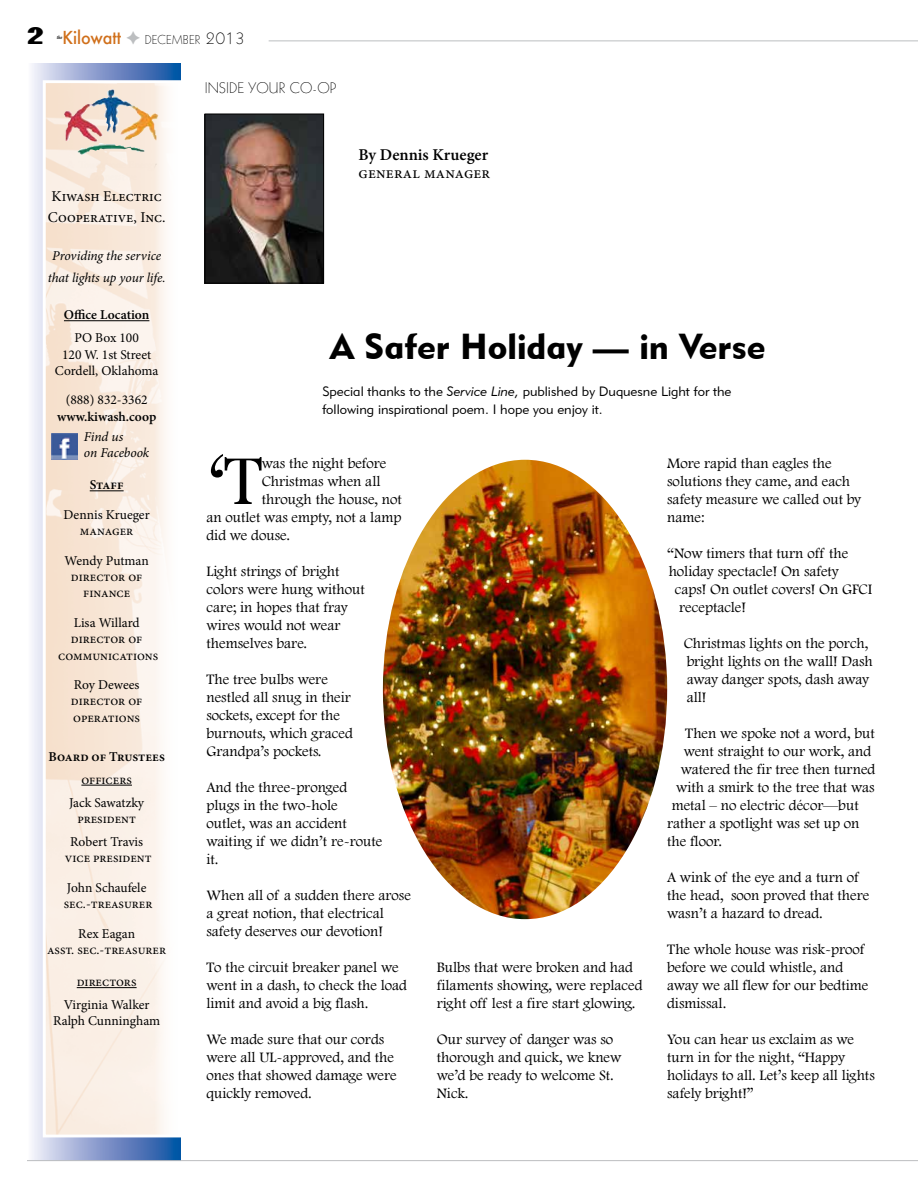
<style>
.page{position:relative;width:918px;height:1188px;background:#fff}
.page>*{position:absolute;margin:0;border:0;box-sizing:border-box;transform-origin:0 0}
.t1{font:72.6px "Footlight MT Light";color:#000}
.t2{font:36px "Geometric 415 BT Black A";color:#000}
.t3{font:24px "Geometric";color:#000}
.t4{font:500 17.55px "Futura";color:#d06f1a;scale:.92 1}
.t5{font:600 16.5px "Minion Pro";color:#000}
.t6{font:16.5px "Minion Pro";letter-spacing:.01em;color:#000}
.t7{font:15px/18px "Footlight MT Light";color:#000}
.t8{font:15px/21.6px "Minion Pro";color:#000}
.t9{font:15px "Geometric 231 BT Light C";color:#000}
.t10{font:13.5px/16.2px "Minion Pro";color:#000;text-align:center}
.t11{font:13.5px/18px "Geometric 415 BT Lite A";color:#000}
.t12{font:italic 13.5px/21.6px "Minion Pro";letter-spacing:-.01em;color:#000;text-align:center}
.t13{font:600 13.5px "Minion Pro";color:#000}
.t14{font:12.6px "Geometric 231 BT Light C";color:#000}
.t15{font:italic 700 condensed 5.1px "Minion Pro";color:#000;scale:.92 1}
.s1{font-size:18px}
.s2{font-family:"Geometric 415 BT Lite Italic A"}
</style>
<div class="page">
<svg style="left:32px;top:63px;width:149px;height:1097px"></svg>
<div style="left:43px;top:80px;width:147px;height:1057px;background:#fff"></div>
<hr style="left:269px;top:40px;width:649px;height:1px;background:#bcbec0">
<hr style="left:27px;top:1160px;width:891px;height:1px;background:#bcbec0">
<img style="left:207px;top:116px;width:115px;height:166px">
<div style="left:205px;top:114px;width:119px;height:170px;border:1px solid #000"></div>
<img style="left:47px;top:85px;width:119px;height:1048px">
<div style="left:44px;top:82px;width:137px;height:1054px;border:2px solid #fff"></div>
<hr style="left:64px;top:320px;width:85px;height:1px;background:#000">
<hr style="left:90px;top:490px;width:34px;height:1px;background:#000">
<hr style="left:81px;top:785px;width:51px;height:1px;background:#000">
<hr style="left:77px;top:987px;width:60px;height:1px;background:#000">
<img style="left:64px;top:90px;width:47px;height:52px">
<img style="left:51px;top:434px;width:26px;height:26px">
<img style="left:383px;top:460px;width:284px;height:459px">
<h3 class="t3" style="left:27px;top:25px;width:18px">2</h3>
<p class="t15" style="left:57px;top:34px;width:8px">the</p>
<p class="t4" style="left:62px;top:26px;width:65px">Kilowatt</p>
<p class="t14" style="left:145px;top:32px;width:102px">DECEMBER <span class="s1">2013</span></p>
<p class="t9" style="left:205px;top:78px;width:133px">I NSI DE YOUR CO-OP</p>
<p class="t5" style="left:359px;top:144px;width:131px">By Dennis Krueger</p>
<p class="t6" style="left:359px;top:162px;width:133px">general manager</p>
<p class="t8" style="left:48px;top:185px;width:119px">Kiwash Electric<br>Cooperative, Inc.</p>
<p class="t12" style="left:48px;top:245px;width:119px">Providing the service that lights up your life.</p>
<p class="t13" style="left:64px;top:306px;width:87px">Office Location</p>
<p class="t10" style="left:55px;top:330px;width:105px">PO Box 100<br>120 W. 1st Street<br>Cordell, Oklahoma</p>
<p class="t10" style="left:66px;top:392px;width:84px">(888) 832-3362</p>
<p class="t13" style="left:57px;top:407px;width:101px">www.kiwash.coop</p>
<p class="t12" style="left:84px;top:428px;width:67px;line-height:16.2px;text-align:left">Find us<br>on Facebook</p>
<p class="t13" style="left:90px;top:476px;width:35px">Staff</p>
<p class="t10" style="left:64px;top:507px;width:88px">Dennis Krueger manager</p>
<p class="t10" style="left:65px;top:553px;width:86px">Wendy Putman director of finance</p>
<p class="t10" style="left:58px;top:615px;width:102px">Lisa Willard director of communications</p>
<p class="t10" style="left:71px;top:677px;width:73px;text-align:left">Roy Dewees director of operations</p>
<p class="t13" style="left:48px;top:747px;width:118px">Board of Trustees</p>
<p class="t10" style="left:69px;top:768px;width:76px;line-height:23px">officers<br>Jack Sawatzky</p>
<p class="t10" style="left:70px;top:807px;width:75px;line-height:23px">president<br>Robert Travis</p>
<p class="t10" style="left:65px;top:850px;width:88px">vice president</p>
<p class="t10" style="left:64px;top:879px;width:90px;text-align:left">John Schaufele sec.-treasurer</p>
<p class="t10" style="left:47px;top:925px;width:121px">Rex Eagan<br>asst. sec.-treasurer</p>
<p class="t10" style="left:64px;top:971px;width:87px;line-height:23px">directors<br>Virginia Walker</p>
<p class="t10" style="left:53px;top:1013px;width:109px">Ralph Cunningham</p>
<h2 class="t2" style="left:330px;top:325px;width:437px">A Safer Holiday — in Verse</h2>
<p class="t11" style="left:322px;top:382px;width:411px">Special thanks to the <span class="s2">Service Line,</span> published by Duquesne Light for the following inspirational poem. I hope you enjoy it.</p>
<h1 class="t1" style="left:206px;top:438px;width:57px">‘T</h1>
<p class="t7" style="left:262px;top:454px;width:126px">was the night before</p>
<p class="t7" style="left:262px;top:472px;width:120px">Christmas when all</p>
<p class="t7" style="left:262px;top:490px;width:142px">through the house, not</p>
<p class="t7" style="left:206px;top:508px;width:196px">an outlet was empty, not a lamp</p>
<p class="t7" style="left:206px;top:526px;width:85px">did we douse.</p>
<p class="t7" style="left:206px;top:562px;width:160px">Light strings of bright colors were hung without care; in hopes that fray wires would not wear themselves bare.</p>
<p class="t7" style="left:206px;top:670px;width:148px">The tree bulbs were nestled all snug in their sockets, except for the burnouts, which graced<br>Grandpa’s pockets.</p>
<p class="t7" style="left:206px;top:778px;width:178px">And the three-pronged plugs in the two-hole<br>outlet, was an accident waiting if we didn’t re-route it.</p>
<p class="t7" style="left:206px;top:886px;width:206px">When all of a sudden there arose a great notion, that electrical safety deserves our devotion!</p>
<p class="t7" style="left:206px;top:958px;width:202px">To the circuit breaker panel we went in a dash, to check the load limit and avoid a big flash.</p>
<p class="t7" style="left:206px;top:1030px;width:192px">We made sure that our cords were all UL-approved, and the ones that showed damage were quickly removed.</p>
<p class="t7" style="left:437px;top:958px;width:207px">Bulbs that were broken and had filaments showing, were replaced right off lest a fire start glowing.</p>
<p class="t7" style="left:437px;top:1030px;width:186px">Our survey of danger was so thorough and quick, we knew we’d be ready to welcome St.<br>Nick.</p>
<p class="t7" style="left:667px;top:454px;width:196px">More rapid than eagles the solutions they came, and each safety measure we called out by name:</p>
<p class="t7" style="left:667px;top:544px;width:183px">“Now timers that turn off the</p>
<p class="t7" style="left:669px;top:562px;width:172px">holiday spectacle! On safety</p>
<p class="t7" style="left:675px;top:580px;width:199px">caps! On outlet covers! On GFCI</p>
<p class="t7" style="left:679px;top:598px;width:68px">receptacle!</p>
<p class="t7" style="left:684px;top:634px;width:191px">Christmas lights on the porch, bright lights on the wall! Dash away danger spots, dash away all!</p>
<p class="t7" style="left:685px;top:724px;width:191px">Then we spoke not a word, but</p>
<p class="t7" style="left:684px;top:742px;width:189px">went straight to our work, and</p>
<p class="t7" style="left:681px;top:760px;width:196px">watered the fir tree then turned</p>
<p class="t7" style="left:676px;top:778px;width:200px">with a smirk to the tree that was</p>
<p class="t7" style="left:672px;top:796px;width:189px">metal – no electric décor—but</p>
<p class="t7" style="left:667px;top:814px;width:194px">rather a spotlight was set up on</p>
<p class="t7" style="left:667px;top:832px;width:56px">the floor.</p>
<p class="t7" style="left:667px;top:868px;width:204px">A wink of the eye and a turn of the head, soon proved that there wasn’t a hazard to dread.</p>
<p class="t7" style="left:667px;top:940px;width:203px">The whole house was risk-proof before we could whistle, and away we all flew for our bedtime dismissal.</p>
<p class="t7" style="left:667px;top:1030px;width:209px">You can hear us exclaim as we turn in for the night, “Happy holidays to all. Let’s keep all lights safely bright!”</p>
</div>
